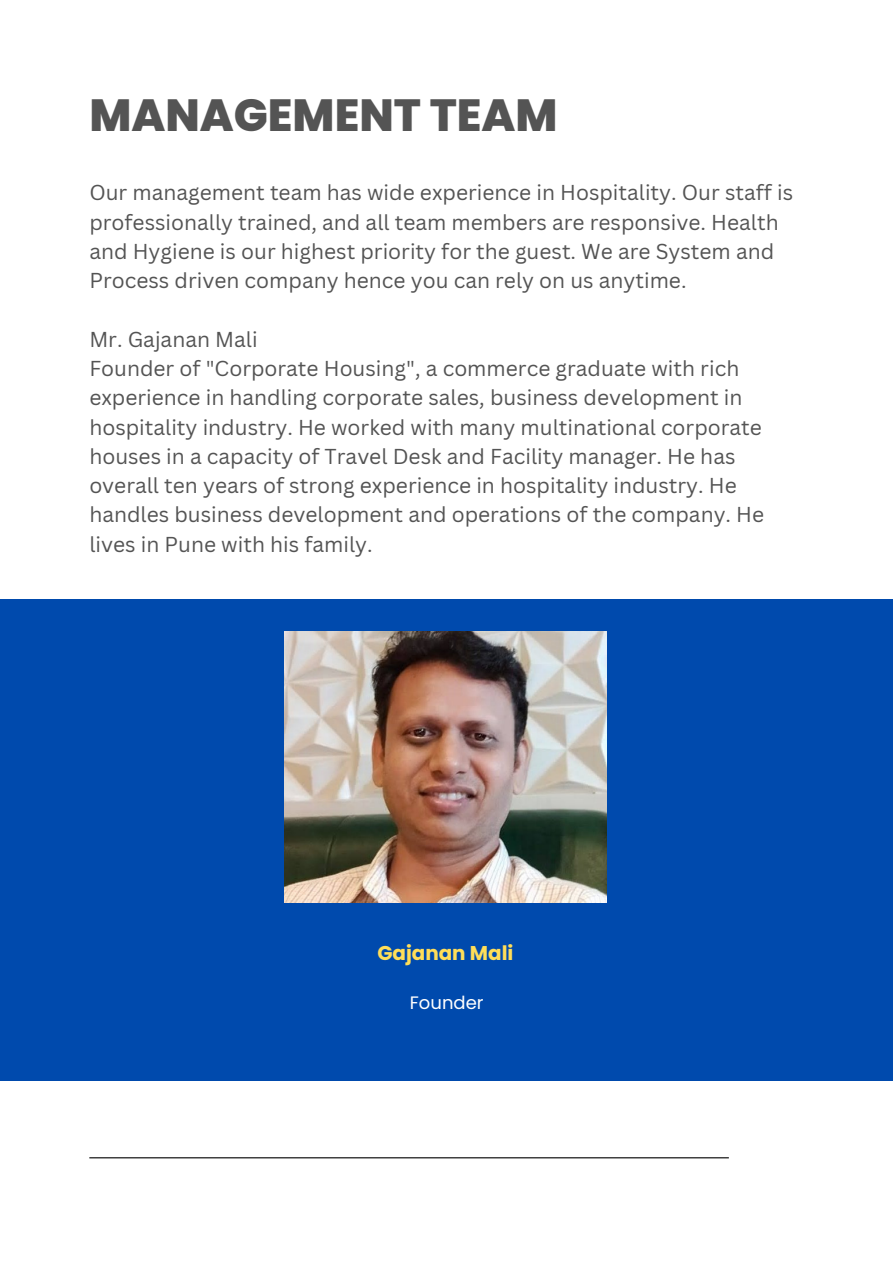
<style>
.page{position:relative;width:893px;height:1264px;background:#fff}
.page>*{position:absolute;margin:0;border:0;box-sizing:border-box;transform-origin:0 0}
.t1{font:800 45px "Poppins";color:#545454}
.t2{font:21px/29.2px "Canva Sans";color:#545454}
.t3{font:700 19.95px "Poppins";color:#ffde59}
.t4{font:18px "Poppins";color:#fff}
</style>
<div class="page">
<div style="left:0;top:599px;width:892px;height:481px;background:#004aad"></div>
<img style="left:284px;top:631px;width:322px;height:272px">
<hr style="left:89px;top:1157px;width:639px;height:1px;background:#000">
<p class="t1" style="left:89px;top:84px;width:469px">MANAGEMENT TEAM</p>
<p class="t2" style="left:89px;top:178px;width:705px">Our management team has wide experience in Hospitality. Our staff is professionally trained, and all team members are responsive. Health and Hygiene is our highest priority for the guest. We are System and Process driven company hence you can rely on us anytime.</p>
<p class="t2" style="left:89px;top:324px;width:170px">Mr. Gajanan Mali</p>
<p class="t2" style="left:89px;top:353px;width:676px">Founder of "Corporate Housing", a commerce graduate with rich experience in handling corporate sales, business development in hospitality industry. He worked with many multinational corporate houses in a capacity of Travel Desk and Facility manager. He has overall ten years of strong experience in hospitality industry. He handles business development and operations of the company. He lives in Pune with his family.</p>
<p class="t3" style="left:377px;top:939px;width:137px">Gajanan Mali</p>
<p class="t4" style="left:410px;top:989px;width:75px">Founder</p>
</div>
